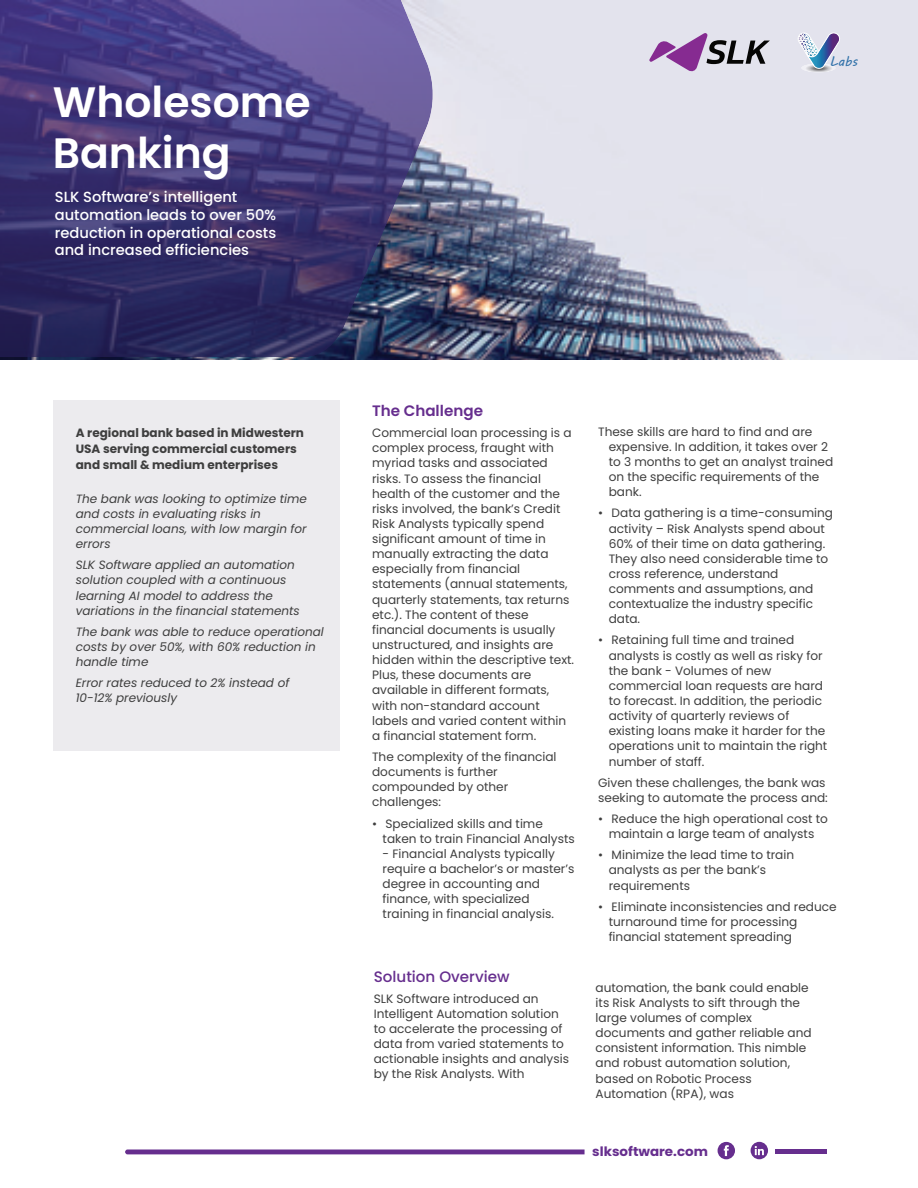
<style>
.page{position:relative;width:918px;height:1188px;background:#fff}
.page>*{position:absolute;margin:0;border:0;box-sizing:border-box;transform-origin:0 0}
.t1{font:600 42.45px/51px "Poppins";color:#fff}
.t2{font:500 15.15px "Poppins";color:#662e8e}
.t3{font:600 15.15px "Poppins";color:#662e8e}
.t4{font:500 14.7px/17.5px "Poppins";color:#fff}
.t5{font:13.8px "MV Boli";color:#3373aa}
.t6{font:700 12.9px "Poppins";color:#662e8e;scale:1.04 1}
.t7{font:12.15px/15.1px "Poppins";color:#3e3e3e}
.t8{font:italic 12px/15.1px "Poppins";color:#3e3e3e}
.t9{font:700 12px/15.6px "Poppins";color:#3e3e3e}
</style>
<div class="page">
<img style="left:0;top:0;width:918px;height:359px">
<div style="left:54px;top:401px;width:286px;height:350px;background:#ecebee"></div>
<svg style="left:0;top:0;width:433px;height:357px;background:#433c77"></svg>
<svg style="left:718px;top:1142px;width:17px;height:17px"></svg>
<svg style="left:751px;top:1142px;width:17px;height:17px"></svg>
<hr style="left:125px;top:1150px;width:460px;height:4px;background:#662e8e">
<hr style="left:775px;top:1150px;width:51px;height:4px;background:#662e8e">
<img style="left:840px;top:33px;width:3px;height:35px">
<svg style="left:797px;top:32px;width:43px;height:41px;background:#b5c0d6"></svg>
<svg style="left:649px;top:33px;width:121px;height:39px;background:#b19eba"></svg>
<h1 class="t1" style="left:53px;top:80px;width:259px">Wholesome<br>Banking</h1>
<p class="t4" style="left:55px;top:190px;width:223px">SLK Software’s intelligent automation leads to over 50% reduction in operational costs and increased efficiencies</p>
<p class="t5" style="left:830px;top:53px;width:30px">Labs</p>
<p class="t9" style="left:76px;top:426px;width:230px">A regional bank based in Midwestern<br>USA serving commercial customers and small &amp; medium enterprises</p>
<p class="t8" style="left:76px;top:492px;width:233px">The bank was looking to optimize time and costs in evaluating risks in commercial loans, with low margin for errors</p>
<p class="t8" style="left:76px;top:559px;width:226px">SLK Software applied an automation solution coupled with a continuous learning AI model to address the variations in the financial statements</p>
<p class="t8" style="left:76px;top:625px;width:250px">The bank was able to reduce operational costs by over 50%, with 60% reduction in handle time</p>
<p class="t8" style="left:76px;top:677px;width:215px">Error rates reduced to 2% instead of<br>10-12% previously</p>
<p class="t3" style="left:372px;top:404px;width:112px">The Challenge</p>
<p class="t7" style="left:372px;top:425px;width:204px">Commercial loan processing is a complex process, fraught with myriad tasks and associated risks. To assess the financial health of the customer and the risks involved, the bank’s Credit<br>Risk Analysts typically spend significant amount of time in manually extracting the data especially from financial statements (annual statements, quarterly statements, tax returns etc.). The content of these financial documents is usually unstructured, and insights are hidden within the descriptive text.<br>Plus, these documents are available in different formats, with non-standard account labels and varied content within a financial statement form.</p>
<p class="t7" style="left:372px;top:749px;width:186px">The complexity of the financial documents is further compounded by other challenges:</p>
<p class="t7" style="left:383px;top:816px;width:194px;text-indent:-10px">ï Specialized skills and time taken to train Financial Analysts</p>
<p class="t7" style="left:383px;top:846px;width:193px">- Financial Analysts typically require a bachelor’s or master’s degree in accounting and finance, with specialized training in financial analysis.</p>
<p class="t7" style="left:609px;top:424px;width:226px;text-indent:-10px">These skills are hard to find and are expensive. In addition, it takes over 2 to 3 months to get an analyst trained on the specific requirements of the bank.</p>
<p class="t7" style="left:609px;top:506px;width:226px;text-indent:-10px">ï Data gathering is a time-consuming activity – Risk Analysts spend about<br>60% of their time on data gathering.<br>They also need considerable time to cross reference, understand comments and assumptions, and contextualize the industry specific data.</p>
<p class="t7" style="left:609px;top:633px;width:220px;text-indent:-10px">ï Retaining full time and trained analysts is costly as well as risky for the bank - Volumes of new commercial loan requests are hard to forecast. In addition, the periodic activity of quarterly reviews of existing loans make it harder for the operations unit to maintain the right number of staff.</p>
<p class="t7" style="left:598px;top:775px;width:231px">Given these challenges, the bank was seeking to automate the process and:</p>
<p class="t7" style="left:598px;top:811px;width:231px;text-align:center">ï Reduce the high operational cost to maintain a large team of analysts</p>
<p class="t7" style="left:609px;top:848px;width:187px;text-indent:-10px">ï Minimize the lead time to train analysts as per the bank’s requirements</p>
<p class="t7" style="left:609px;top:899px;width:230px;text-indent:-10px">ï Eliminate inconsistencies and reduce turnaround time for processing financial statement spreading</p>
<p class="t2" style="left:374px;top:970px;width:137px">Solution Overview</p>
<p class="t7" style="left:374px;top:991px;width:197px">SLK Software introduced an<br>Intelligent Automation solution to accelerate the processing of data from varied statements to actionable insights and analysis by the Risk Analysts. With</p>
<p class="t7" style="left:596px;top:980px;width:217px">automation, the bank could enable its Risk Analysts to sift through the large volumes of complex documents and gather reliable and consistent information. This nimble and robust automation solution, based on Robotic Process<br>Automation (RPA), was</p>
<p class="t6" style="left:592px;top:1146px;width:113px">slksoftware.com</p>
</div>
